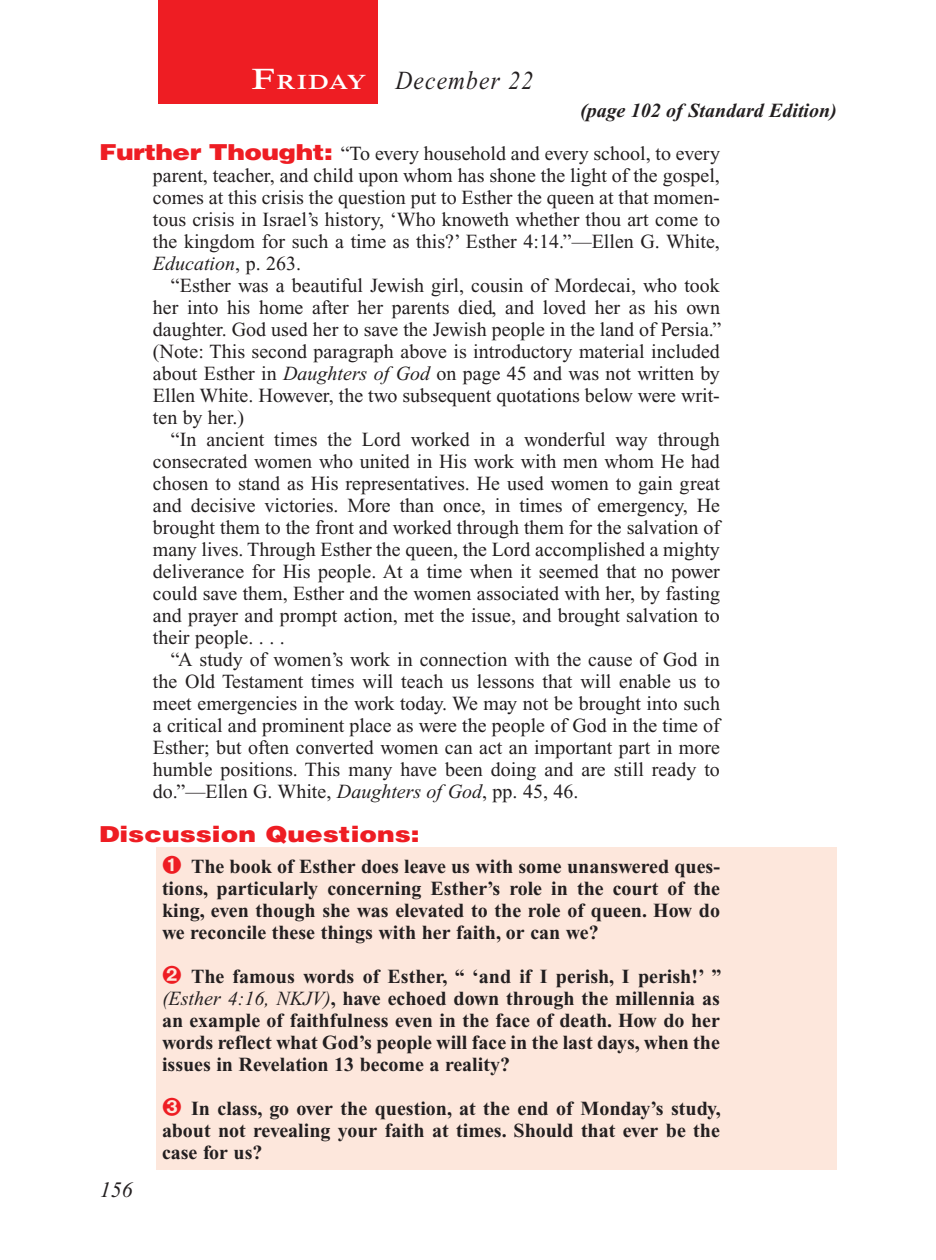
<style>
.page{position:relative;width:936px;height:1260px;background:#fff}
.page>*{position:absolute;margin:0;border:0;box-sizing:border-box;transform-origin:0 0}
.Lesson_Dates{font:italic 26px "Times New Roman PS Std";letter-spacing:.05em;color:#231f20;scale:.9 1}
.Question{font:900 22px "Helvetica LT Std";color:#ee1d23;scale:1.2 1}
.PageNumbers{font:italic 22px "Times New Roman PS Std";color:#231f20}
.Daily_Header{font:600 21px "Times NRMT Std";letter-spacing:.035em;color:#fff;scale:1.1 1}
.Body{font:20px/22px "Times New Roman PS Std";color:#231f20;text-align:justify}
.Numbered_Bullet_List{font:700 20px/22px "Times New Roman PS Std";color:#231f20;text-align:justify}
.Question_NO_SB{font:20px/22px "Times New Roman PS Std";color:#231f20;text-align:justify}
.Page_from_SE{font:italic 700 20px "Times New Roman PS Std";color:#231f20}
.s1{font-size:30px}
.s2{font-family:"Helvetica LT Std";font-weight:900;font-size:22px;color:#ee1d23}
.s3{font-style:italic}
.s4{font-weight:400;font-style:italic}
</style>
<div class="page">
<div style="left:158px;top:0;width:220px;height:103px;background:#ee1d23"></div>
<div style="left:157px;top:847px;width:680px;height:323px;background:#fde7dc"></div>
<p class="Daily_Header" style="left:252px;top:70px;width:106px"><span class="s1">F</span>riday</p>
<p class="Lesson_Dates" style="left:396px;top:66px;width:154px">December 22</p>
<p class="Page_from_SE" style="left:580px;top:100px;width:258px">(page 102 of Standard Edition)</p>
<p class="Question_NO_SB" style="left:153px;top:142px;width:569px;text-indent:-54px"><span class="s2">Further Thought:</span> “To every household and every school, to every parent, teacher, and child upon whom has shone the light of the gospel, comes at this crisis the question put to Esther the queen at that momen&shy;tous crisis in Israel’s history, ‘Who knoweth whether thou art come to the kingdom for such a time as this?’ Esther 4:14.”—Ellen G. White, <span class="s3">Education</span>, p. 263.</p>
<p class="Body" style="left:153px;top:274px;width:570px;text-indent:18px">“Esther was a beautiful Jewish girl, cousin of Mordecai, who took her into his home after her parents died, and loved her as his own daughter. God used her to save the Jewish people in the land of Persia.” (Note: This second paragraph above is introductory material included about Esther in <span class="s3">Daughters of God</span> on page 45 and was not written by Ellen White. However, the two subsequent quotations below were writ&shy;ten by her.)</p>
<p class="Body" style="left:153px;top:428px;width:569px;text-indent:18px">“In ancient times the Lord worked in a wonderful way through consecrated women who united in His work with men whom He had chosen to stand as His representatives. He used women to gain great and decisive victories. More than once, in times of emergency, He brought them to the front and worked through them for the salvation of many lives. Through Esther the queen, the Lord accomplished a mighty deliverance for His people. At a time when it seemed that no power could save them, Esther and the women associated with her, by fasting and prayer and prompt action, met the issue, and brought salvation to their people. . . .</p>
<p class="Body" style="left:153px;top:648px;width:569px;text-indent:18px">“A study of women’s work in connection with the cause of God in the Old Testament times will teach us lessons that will enable us to meet emergencies in the work today. We may not be brought into such a critical and prominent place as were the people of God in the time of Esther; but often converted women can act an important part in more humble positions. This many have been doing and are still ready to do.”—Ellen G. White, <span class="s3">Daughters of God</span>, pp. 45, 46.</p>
<p class="Question" style="left:99px;top:820px;width:269px">Discussion Questions:</p>
<p class="Numbered_Bullet_List" style="left:162px;top:855px;width:560px;text-indent:29px">The book of Esther does leave us with some unanswered ques&shy;tions, particularly concerning Esther’s role in the court of the king, even though she was elevated to the role of queen. How do we reconcile these things with her faith, or can we?</p>
<p class="Numbered_Bullet_List" style="left:162px;top:965px;width:561px;text-indent:29px">The famous words of Esther, “ ‘and if I perish, I perish!’ ” <span class="s4">(Esther 4:16, NKJV)</span>, have echoed down through the millennia as an example of faithfulness even in the face of death. How do her words reflect what God’s people will face in the last days, when the issues in Revelation 13 become a reality?</p>
<p class="Numbered_Bullet_List" style="left:162px;top:1097px;width:560px;text-indent:29px">In class, go over the question, at the end of Monday’s study, about not revealing your faith at times. Should that ever be the case for us?</p>
<p class="PageNumbers" style="left:100px;top:1178px;width:34px">156</p>
</div>
